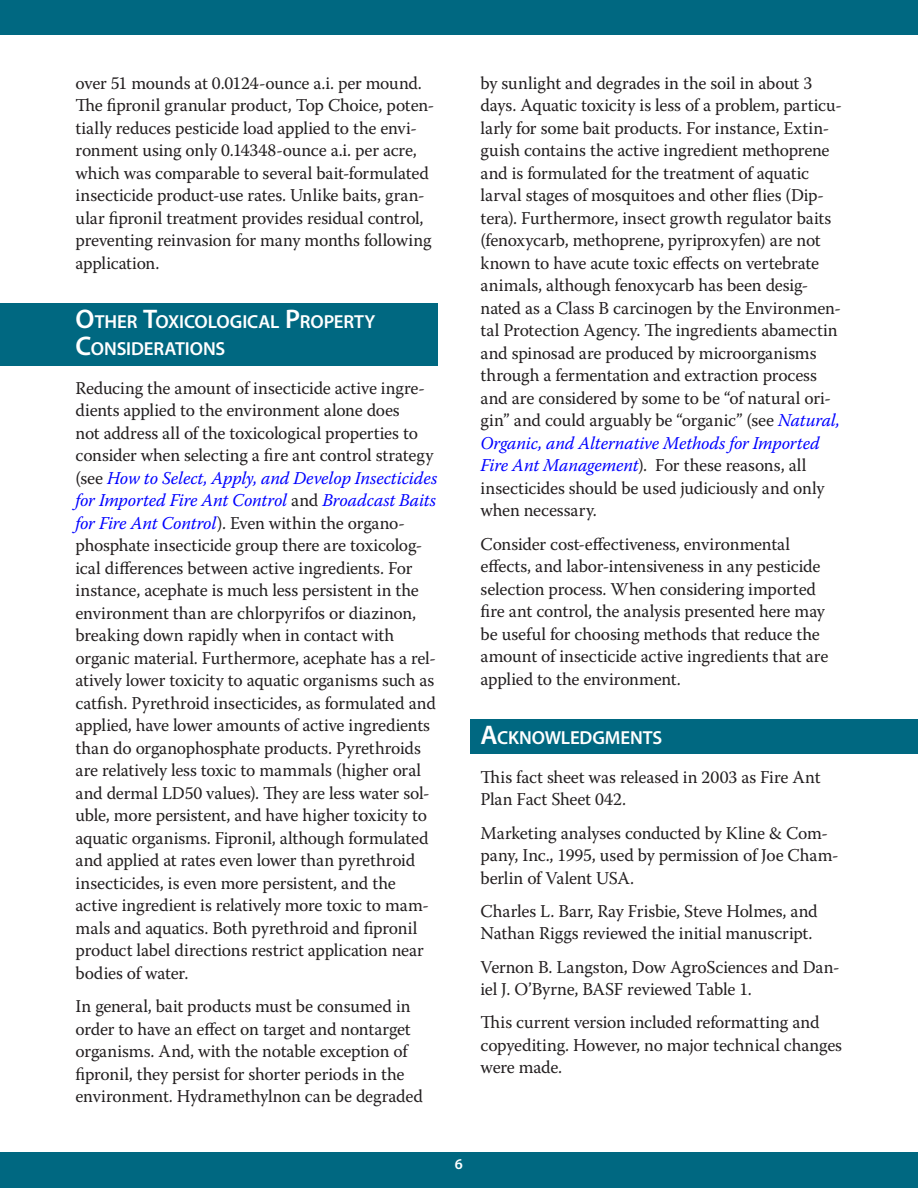
<style>
.page{position:relative;width:918px;height:1188px;background:#fff}
.page>*{position:absolute;margin:0;border:0;box-sizing:border-box;transform-origin:0 0}
.heading1{font:600 18.9px/27px "Myriad Pro";letter-spacing:-.005em;color:#fff}
.body_text{font:18px/22.5px "Warnock Pro";letter-spacing:-.01em;color:#231f20}
.t1{font:600 15px "Myriad Pro";color:#fff}
.s1{font-size:27px}
.s2{font-style:italic;color:#00f}
</style>
<div class="page">
<div style="left:0;top:0;width:918px;height:35px;background:#006881"></div>
<div style="left:0;top:1152px;width:918px;height:36px;background:#006881"></div>
<div style="left:471px;top:719px;width:447px;height:34px;background:#006881"></div>
<div style="left:0;top:303px;width:437px;height:63px;background:#006881"></div>
<p class="body_text" style="left:76px;top:71px;width:360px">over 51 mounds at 0.0124-ounce a.i. per mound.<br>The fipronil granular product, Top Choice, poten&shy;tially reduces pesticide load applied to the envi&shy;ronment using only 0.14348-ounce a.i. per acre, which was comparable to several bait-formulated insecticide product-use rates. Unlike baits, gran&shy;ular fipronil treatment provides residual control, preventing reinvasion for many months following application.</p>
<p class="heading1" style="left:76px;top:308px;width:301px"><span class="s1">O</span>THER <span class="s1">T</span>OXICOLOGICAL <span class="s1">P</span>ROPERTY<br><span class="s1">C</span>ONSIDERATIONS</p>
<p class="body_text" style="left:76px;top:376px;width:363px">Reducing the amount of insecticide active ingre&shy;dients applied to the environment alone does<br>not address all of the toxicological properties to consider when selecting a fire ant control strategy (see <span class="s2">How to Select, Apply, and Develop Insecticides for Imported Fire Ant Control</span> and <span class="s2">Broadcast Baits for Fire Ant Control</span>). Even within the organo&shy;phosphate insecticide group there are toxicolog&shy;ical differences between active ingredients. For instance, acephate is much less persistent in the environment than are chlorpyrifos or diazinon, breaking down rapidly when in contact with organic material. Furthermore, acephate has a rel&shy;atively lower toxicity to aquatic organisms such as catfish. Pyrethroid insecticides, as formulated and applied, have lower amounts of active ingredients than do organophosphate products. Pyrethroids are relatively less toxic to mammals (higher oral and dermal LD50 values). They are less water sol&shy;uble, more persistent, and have higher toxicity to aquatic organisms. Fipronil, although formulated and applied at rates even lower than pyrethroid insecticides, is even more persistent, and the active ingredient is relatively more toxic to mam&shy;mals and aquatics. Both pyrethroid and fipronil product label directions restrict application near bodies of water.</p>
<p class="body_text" style="left:76px;top:995px;width:349px">In general, bait products must be consumed in order to have an effect on target and nontarget organisms. And, with the notable exception of fipronil, they persist for shorter periods in the environment. Hydramethylnon can be degraded</p>
<p class="body_text" style="left:481px;top:71px;width:363px">by sunlight and degrades in the soil in about 3 days. Aquatic toxicity is less of a problem, particu&shy;larly for some bait products. For instance, Extin&shy;guish contains the active ingredient methoprene and is formulated for the treatment of aquatic larval stages of mosquitoes and other flies (Dip&shy;tera). Furthermore, insect growth regulator baits (fenoxycarb, methoprene, pyriproxyfen) are not known to have acute toxic effects on vertebrate animals, although fenoxycarb has been desig&shy;nated as a Class B carcinogen by the Environmen&shy;tal Protection Agency. The ingredients abamectin and spinosad are produced by microorganisms through a fermentation and extraction process and are considered by some to be “of natural ori&shy;gin” and could arguably be “organic” (see <span class="s2">Natural, Organic, and Alternative Methods for Imported Fire Ant Management</span>). For these reasons, all insecticides should be used judiciously and only when necessary.</p>
<p class="body_text" style="left:481px;top:532px;width:349px">Consider cost-effectiveness, environmental effects, and labor-intensiveness in any pesticide selection process. When considering imported fire ant control, the analysis presented here may be useful for choosing methods that reduce the amount of insecticide active ingredients that are applied to the environment.</p>
<p class="heading1" style="left:481px;top:724px;width:183px"><span class="s1">A</span>CKNOWLEDGMENTS</p>
<p class="body_text" style="left:481px;top:765px;width:341px">This fact sheet was released in 2003 as Fire Ant<br>Plan Fact Sheet 042.</p>
<p class="body_text" style="left:481px;top:821px;width:360px">Marketing analyses conducted by Kline &amp; Com&shy;pany, Inc., 1995, used by permission of Joe Cham&shy;berlin of Valent USA.</p>
<p class="body_text" style="left:481px;top:899px;width:339px">Charles L. Barr, Ray Frisbie, Steve Holmes, and<br>Nathan Riggs reviewed the initial manuscript.</p>
<p class="body_text" style="left:481px;top:955px;width:361px">Vernon B. Langston, Dow AgroSciences and Dan&shy;iel J. O’Byrne, BASF reviewed Table 1.</p>
<p class="body_text" style="left:481px;top:1011px;width:363px">This current version included reformatting and copyediting. However, no major technical changes were made.</p>
<p class="t1" style="left:455px;top:1154px;width:10px">6</p>
</div>
